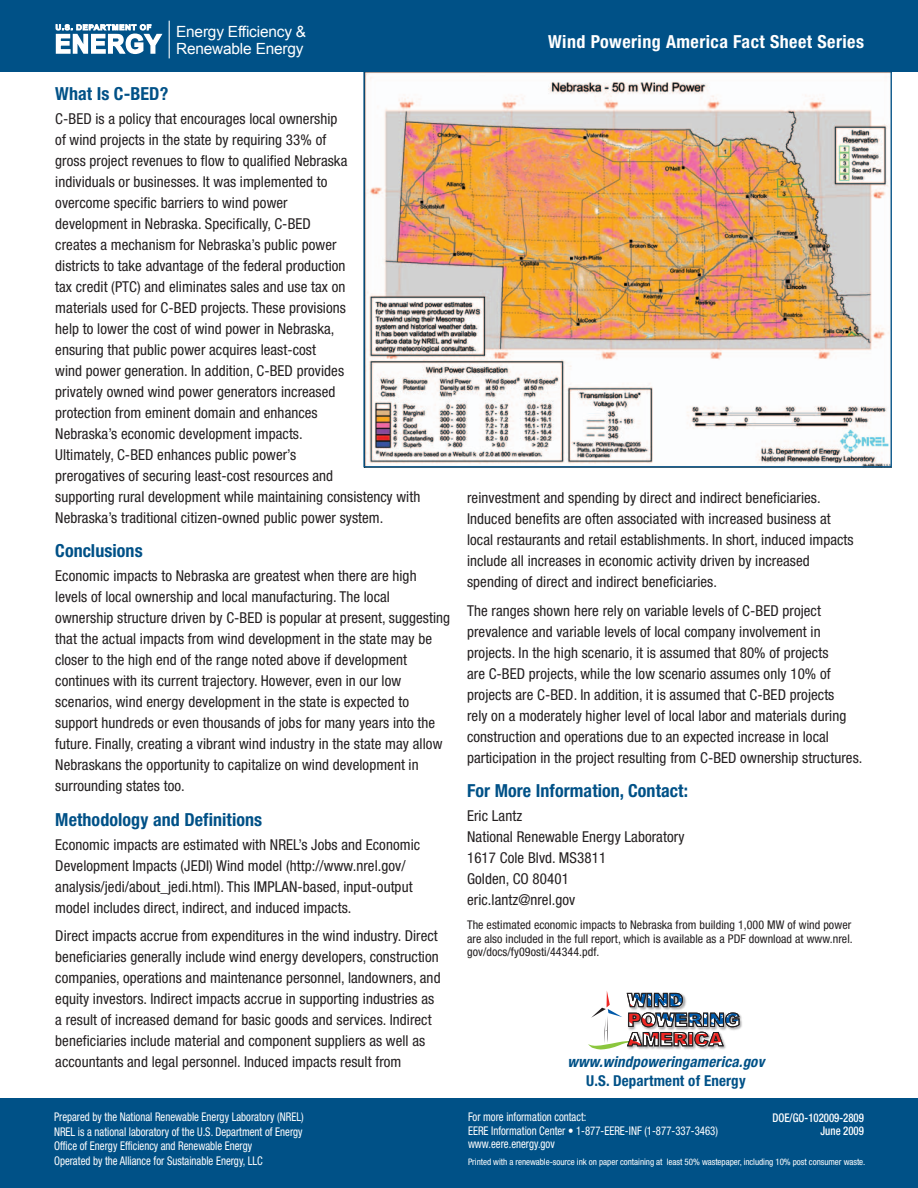
<style>
.page{position:relative;width:918px;height:1188px;background:#fff}
.page>*{position:absolute;margin:0;border:0;box-sizing:border-box;transform-origin:0 0}
.t1{font:700 condensed 18px "Helvetica Neue LT Std";letter-spacing:.005em;color:#005187}
.t2{font:700 condensed 18px "Helvetica Neue LT Std";letter-spacing:.025em;color:#fff}
.t3{font:15.45px/17.1px "Arial";letter-spacing:-.01em;color:#fff}
.t4{font:condensed 15px/21px "Helvetica Neue LT Std";letter-spacing:.005em;color:#231f20}
.t5{font:italic 700 condensed 15px "Helvetica Neue LT Std";letter-spacing:.01em;color:#005187}
.t6{font:700 condensed 15px "Helvetica Neue LT Std";letter-spacing:.01em;color:#005187}
.t7{font:condensed 12px/14.4px "Helvetica Neue LT Std";color:#fff;scale:.9 1}
.t8{font:condensed 12px/13.5px "Helvetica Neue LT Std";letter-spacing:.005em;color:#231f20}
.t9{font:500 condensed 12px/13.5px "Helvetica Neue LT Std";color:#fff;text-align:right;scale:.9 1}
.t10{font:condensed 9px "Helvetica Neue LT Std";letter-spacing:-.005em;color:#fff}
</style>
<div class="page">
<div style="left:0;top:1098px;width:918px;height:90px;background:#005187"></div>
<img style="left:739px;top:1014px;width:3px;height:15px">
<svg style="left:588px;top:991px;width:151px;height:59px"></svg>
<div style="left:0;top:0;width:918px;height:72px;background:#005187"></div>
<hr style="left:169px;top:21px;width:1px;height:37px;background:#fff">
<svg style="left:55px;top:24px;width:108px;height:31px"></svg>
<img style="left:365px;top:73px;width:525px;height:392px">
<p class="t3" style="left:176px;top:23px;width:132px">Energy Efficiency &amp;<br>Renewable Energy</p>
<p class="t2" style="left:548px;top:31px;width:317px">Wind Powering America Fact Sheet Series</p>
<p class="t1" style="left:55px;top:83px;width:115px">What Is C-BED?</p>
<p class="t4" style="left:55px;top:108px;width:366px">C-BED is a policy that encourages local ownership<br>of wind projects in the state by requiring 33% of<br>gross project revenues to flow to qualified Nebraska<br>individuals or businesses. It was implemented to<br>overcome specific barriers to wind power<br>development in Nebraska. Specifically, C-BED<br>creates a mechanism for Nebraska’s public power<br>districts to take advantage of the federal production<br>tax credit (PTC) and eliminates sales and use tax on<br>materials used for C-BED projects. These provisions<br>help to lower the cost of wind power in Nebraska,<br>ensuring that public power acquires least-cost<br>wind power generation. In addition, C-BED provides<br>privately owned wind power generators increased<br>protection from eminent domain and enhances<br>Nebraska’s economic development impacts.<br>Ultimately, C-BED enhances public power’s<br>prerogatives of securing least-cost resources and<br>supporting rural development while maintaining consistency with Nebraska’s traditional citizen-owned public power system.</p>
<p class="t1" style="left:55px;top:540px;width:89px">Conclusions</p>
<p class="t4" style="left:55px;top:565px;width:396px">Economic impacts to Nebraska are greatest when there are high levels of local ownership and local manufacturing. The local ownership structure driven by C-BED is popular at present, suggesting that the actual impacts from wind development in the state may be closer to the high end of the range noted above if development continues with its current trajectory. However, even in our low scenarios, wind energy development in the state is expected to support hundreds or even thousands of jobs for many years into the future. Finally, creating a vibrant wind industry in the state may allow Nebraskans the opportunity to capitalize on wind development in surrounding states too.</p>
<p class="t1" style="left:55px;top:809px;width:208px">Methodology and Definitions</p>
<p class="t4" style="left:55px;top:834px;width:366px">Economic impacts are estimated with NREL’s Jobs and Economic Development Impacts (JEDI) Wind model (http://www.nrel.gov/ analysis/jedi/about_jedi.html). This IMPLAN-based, input-output model includes direct, indirect, and induced impacts.</p>
<p class="t4" style="left:55px;top:925px;width:387px">Direct impacts accrue from expenditures in the wind industry. Direct beneficiaries generally include wind energy developers, construction companies, operations and maintenance personnel, landowners, and equity investors. Indirect impacts accrue in supporting industries as a result of increased demand for basic goods and services. Indirect beneficiaries include material and component suppliers as well as accountants and legal personnel. Induced impacts result from</p>
<p class="t7" style="left:54px;top:1110px;width:279px">Prepared by the National Renewable Energy Laboratory (NREL)<br>NREL is a national laboratory of the U.S. Department of Energy Office of Energy Efficiency and Renewable Energy<br>Operated by the Alliance for Sustainable Energy, LLC</p>
<p class="t4" style="left:467px;top:487px;width:388px">reinvestment and spending by direct and indirect beneficiaries.<br>Induced benefits are often associated with increased business at local restaurants and retail establishments. In short, induced impacts include all increases in economic activity driven by increased spending of direct and indirect beneficiaries.</p>
<p class="t4" style="left:467px;top:600px;width:397px">The ranges shown here rely on variable levels of C-BED project prevalence and variable levels of local company involvement in projects. In the high scenario, it is assumed that 80% of projects<br>are C-BED projects, while the low scenario assumes only 10% of projects are C-BED. In addition, it is assumed that C-BED projects<br>rely on a moderately higher level of local labor and materials during construction and operations due to an expected increase in local participation in the project resulting from C-BED ownership structures.</p>
<p class="t1" style="left:467px;top:780px;width:222px">For More Information, Contact:</p>
<p class="t4" style="left:467px;top:805px;width:219px">Eric Lantz<br>National Renewable Energy Laboratory<br>1617 Cole Blvd. MS3811<br>Golden, CO 80401<br>eric.lantz@nrel.gov</p>
<p class="t8" style="left:467px;top:918px;width:387px">The estimated economic impacts to Nebraska from building 1,000 MW of wind power are also included in the full report, which is available as a PDF download at www.nrel. gov/docs/fy09osti/44344.pdf.</p>
<p class="t5" style="left:568px;top:1052px;width:198px">www.windpoweringamerica.gov</p>
<p class="t6" style="left:586px;top:1072px;width:161px">U.S. Department of Energy</p>
<p class="t7" style="left:468px;top:1110px;width:279px;line-height:13.5px">For more information contact:<br>EERE Information Center • 1-877-EERE-INF (1-877-337-3463) www.eere.energy.gov</p>
<p class="t9" style="left:772px;top:1111px;width:103px">DOE/GO-102009-2809<br>June 2009</p>
<p class="t10" style="left:468px;top:1157px;width:399px">Printed with a renewable-source ink on paper containing at least 50% wastepaper, including 10% post consumer waste.</p>
</div>
